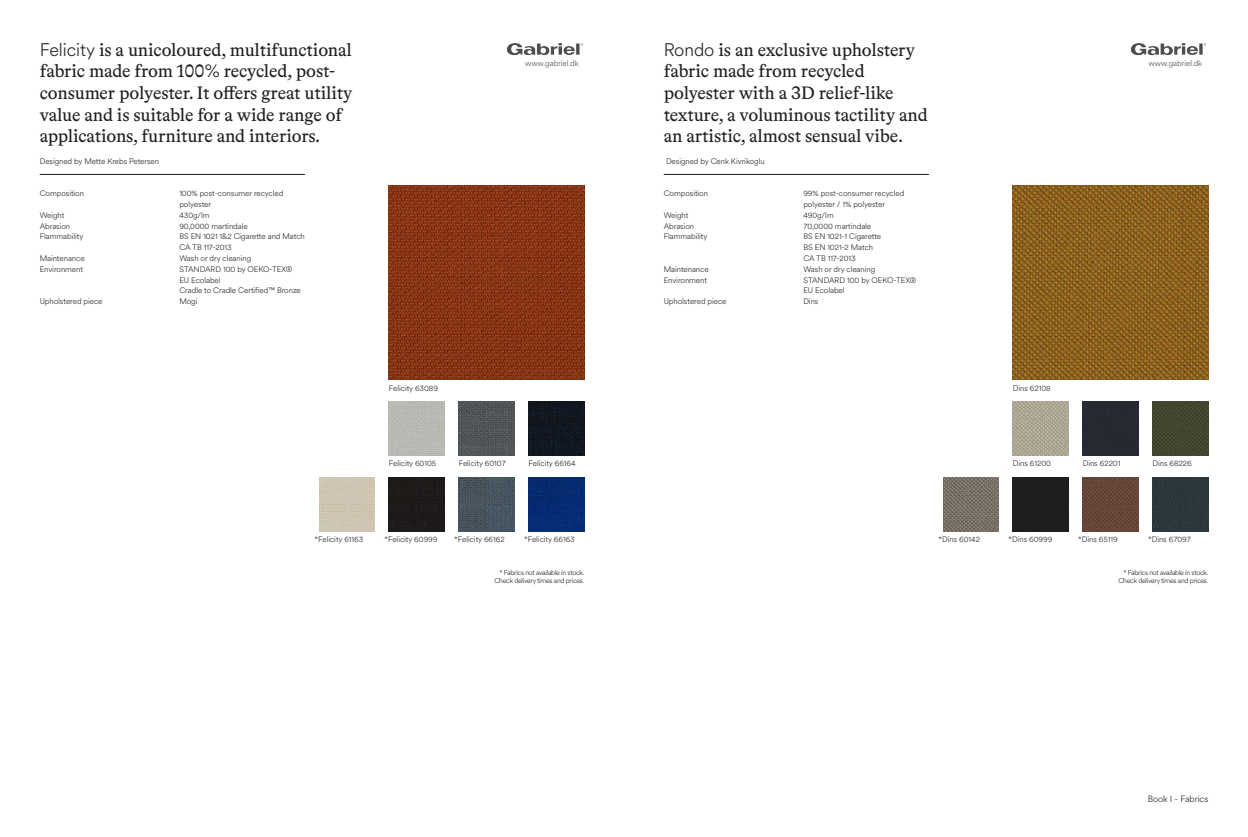
<style>
.page{position:relative;width:1248px;height:837px;background:#fff}
.page>*{position:absolute;margin:0;border:0;box-sizing:border-box;transform-origin:0 0}
.t1{font:18px/21.6px "Bradford LL";letter-spacing:-.005em;color:#231f20}
.t2{font:300 9px "Circular XX";letter-spacing:-.005em;color:#231f20}
.t3{font:300 8px/10.8px "Circular XX";letter-spacing:-.005em;color:#231f20}
.t4{font:300 8px "Circular XX";letter-spacing:-.005em;color:#4c4d4e}
.t5{font:300 7px/8.4px "Circular XX";letter-spacing:-.04em;color:#231f20;text-align:right}
.s1{font-family:"Circular XX";font-weight:300}
</style>
<div class="page">
<img style="left:507px;top:43px;width:76px;height:13px">
<img style="left:1131px;top:43px;width:75px;height:13px">
<hr style="left:40px;top:174px;width:265px;height:1px;background:#231f20">
<hr style="left:663px;top:174px;width:265px;height:1px;background:#231f20">
<img style="left:389px;top:185px;width:195px;height:195px">
<img style="left:1012px;top:185px;width:196px;height:195px">
<img style="left:459px;top:477px;width:55px;height:54px">
<img style="left:1082px;top:477px;width:56px;height:54px">
<img style="left:459px;top:401px;width:55px;height:54px">
<div style="left:1082px;top:401px;width:56px;height:54px;background:#262932"></div>
<div style="left:319px;top:477px;width:56px;height:54px;background:#cfc5b3"></div>
<img style="left:943px;top:477px;width:55px;height:54px">
<img style="left:528px;top:477px;width:56px;height:54px">
<img style="left:1152px;top:477px;width:56px;height:54px">
<img style="left:528px;top:401px;width:56px;height:54px">
<img style="left:1152px;top:401px;width:56px;height:54px">
<div style="left:389px;top:477px;width:55px;height:54px;background:#1e1a1a"></div>
<div style="left:1012px;top:477px;width:56px;height:54px;background:#1e1e1e"></div>
<div style="left:389px;top:401px;width:55px;height:54px;background:#b9bab4"></div>
<img style="left:1012px;top:401px;width:56px;height:54px">
<h1 class="t1" style="left:40px;top:38px;width:314px"><span class="s1">Felicity</span> is a unicoloured, multifunctional fabric made from 100% recycled, post&shy;consumer polyester. It offers great utility value and is suitable for a wide range of applications, furniture and interiors.</h1>
<p class="t3" style="left:40px;top:155px;width:121px">Designed by Mette Krebs Petersen</p>
<p class="t3" style="left:40px;top:187px;width:46px">Composition</p>
<p class="t3" style="left:40px;top:209px;width:45px">Weight<br>Abrasion<br>Flammability</p>
<p class="t3" style="left:40px;top:252px;width:46px">Maintenance<br>Environment</p>
<p class="t3" style="left:40px;top:295px;width:64px">Upholstered piece</p>
<p class="t3" style="left:179px;top:187px;width:127px">100% post-consumer recycled polyester<br>430g/lm<br>90,0000 martindale<br>BS EN 1021 1&amp;2 Cigarette and Match<br>CA TB 117-2013<br>Wash or dry cleaning<br>STANDARD 100 by OEKO-TEX®<br>EU Ecolabel<br>Cradle to Cradle Certified™ Bronze<br>Mogi</p>
<h1 class="t1" style="left:663px;top:38px;width:265px"><span class="s1">Rondo</span> is an exclusive upholstery fabric made from recycled polyester with a 3D relief-like texture, a voluminous tactility and an artistic, almost sensual vibe.</h1>
<p class="t3" style="left:666px;top:155px;width:100px">Designed by Cenk Kivrikoglu</p>
<p class="t3" style="left:663px;top:187px;width:46px">Composition</p>
<p class="t3" style="left:663px;top:209px;width:45px">Weight<br>Abrasion<br>Flammability</p>
<p class="t3" style="left:663px;top:263px;width:46px">Maintenance<br>Environment</p>
<p class="t3" style="left:663px;top:295px;width:64px">Upholstered piece</p>
<p class="t4" style="left:525px;top:58px;width:55px">www.gabriel.dk</p>
<p class="t4" style="left:1148px;top:58px;width:55px">www.gabriel.dk</p>
<p class="t3" style="left:803px;top:187px;width:115px">99% post-consumer recycled polyester / 1% polyester<br>490g/lm<br>70,0000 martindale<br>BS EN 1021-1 Cigarette<br>BS EN 1021-2 Match<br>CA TB 117-2013<br>Wash or dry cleaning<br>STANDARD 100 by OEKO-TEX®<br>EU Ecolabel<br>Dins</p>
<p class="t3" style="left:389px;top:382px;width:51px">Felicity 63089</p>
<p class="t3" style="left:1012px;top:382px;width:39px">Dins 62108</p>
<p class="t3" style="left:389px;top:457px;width:49px">Felicity 60105</p>
<p class="t3" style="left:459px;top:457px;width:49px">Felicity 60107</p>
<p class="t3" style="left:1012px;top:457px;width:40px">Dins 61200</p>
<p class="t3" style="left:1082px;top:457px;width:39px">Dins 62201</p>
<p class="t3" style="left:528px;top:457px;width:48px">Felicity 66164</p>
<p class="t3" style="left:1152px;top:457px;width:41px">Dins 68226</p>
<p class="t3" style="left:314px;top:533px;width:50px">*Felicity 61163</p>
<p class="t3" style="left:384px;top:533px;width:54px">*Felicity 60999</p>
<p class="t3" style="left:454px;top:533px;width:52px">*Felicity 66162</p>
<p class="t3" style="left:524px;top:533px;width:52px">*Felicity 66163</p>
<p class="t3" style="left:938px;top:533px;width:43px">*Dins 60142</p>
<p class="t3" style="left:1008px;top:533px;width:45px">*Dins 60999</p>
<p class="t3" style="left:1078px;top:533px;width:41px">*Dins 65119</p>
<p class="t3" style="left:1147px;top:533px;width:44px">*Dins 67097</p>
<p class="t5" style="left:494px;top:567px;width:91px">* Fabrics not available in stock.<br>Check delivery times and prices.</p>
<p class="t5" style="left:1118px;top:567px;width:91px">* Fabrics not available in stock.<br>Check delivery times and prices.</p>
<p class="t2" style="left:1147px;top:792px;width:62px">Book I - Fabrics</p>
</div>
